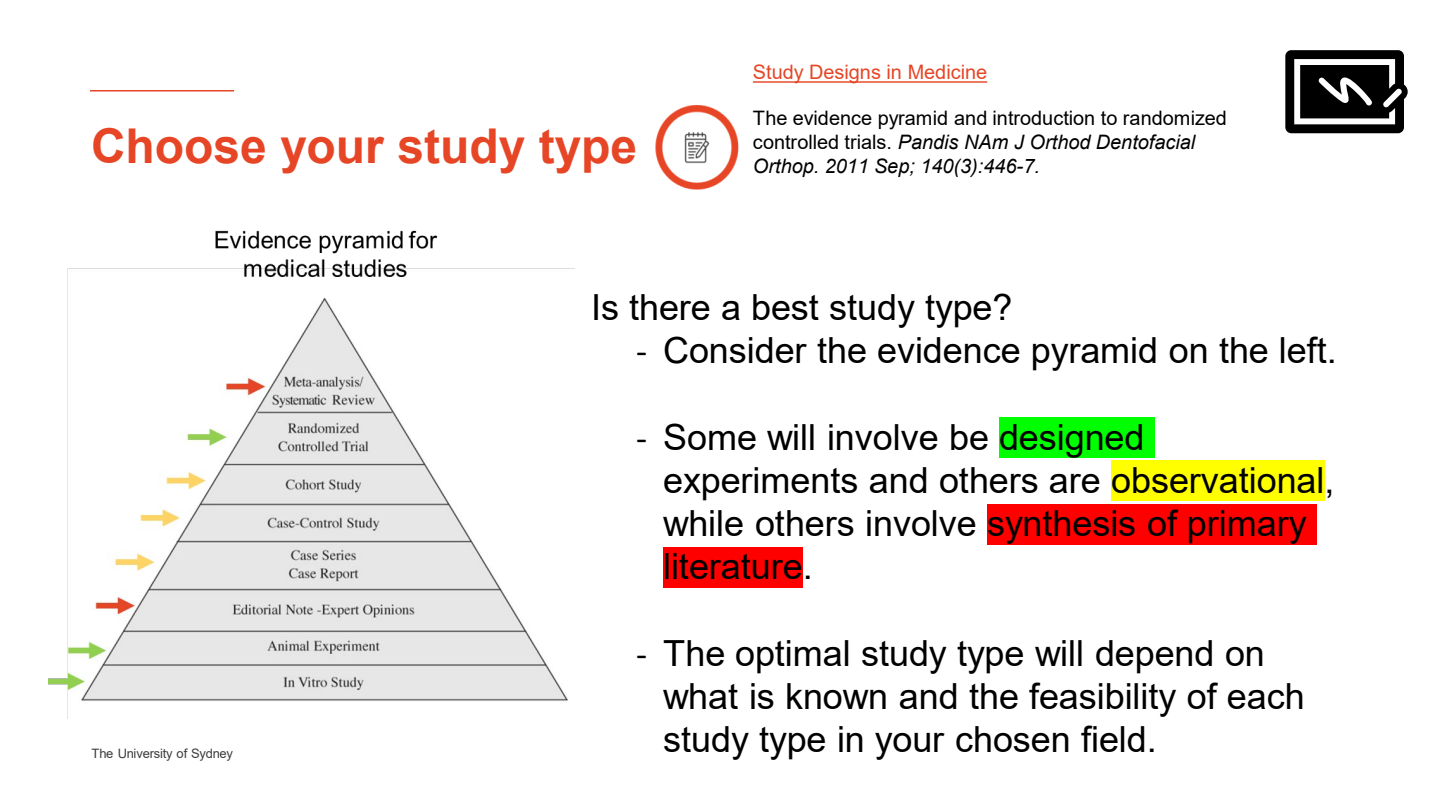
<style>
.page{position:relative;width:1440px;height:810px;background:#fff}
.page>*{position:absolute;margin:0;border:0;box-sizing:border-box;transform-origin:0 0}
.t1{font:700 48px "Arial";color:#e64626}
.t2{font:36px/43.2px "Arial";letter-spacing:-.005em;color:#000}
.t3{font:20px/24px "Arial";color:#000}
.t4{font:20px "Arial";color:#e64626}
.t5{font:13px "Arial";letter-spacing:-.02em;color:#3c3c3b}
.s1{font-style:italic}
.s2{font-family:"Calibri"}
</style>
<div class="page">
<hr style="left:90px;top:90px;width:144px;height:2px;background:#e64626">
<div style="left:999px;top:417px;width:156px;height:41px;background:#0f0"></div>
<div style="left:1111px;top:461px;width:214px;height:40px;background:#ff0"></div>
<div style="left:987px;top:504px;width:330px;height:40px;background:#f00"></div>
<div style="left:663px;top:547px;width:140px;height:40px;background:#f00"></div>
<img style="left:48px;top:230px;width:526px;height:489px">
<svg style="left:1285px;top:50px;width:123px;height:83px"></svg>
<svg style="left:753px;top:81px;width:234px;height:2px"></svg>
<img style="left:655px;top:105px;width:84px;height:85px">
<h2 class="t1" style="left:91px;top:112px;width:548px">Choose your study type</h2>
<p class="t4" style="left:753px;top:58px;width:236px">Study Designs in Medicine</p>
<p class="t3" style="left:753px;top:106px;width:475px">The evidence pyramid and introduction to randomized controlled trials. <span class="s1">Pandis NAm J Orthod Dentofacial<br>Orthop. 2011 Sep; 140(3):446-7.</span></p>
<p class="t2" style="left:564px;top:286px;width:450px"><span class="s2">-</span> Is there a best study type?</p>
<p class="t2" style="left:636px;top:329px;width:702px"><span class="s2">-</span> Consider the evidence pyramid on the left.</p>
<p class="t5" style="left:91px;top:744px;width:143px">The University of Sydney</p>
<p class="t2" style="left:663px;top:415px;width:673px;text-indent:-27px"><span class="s2">-</span> Some will involve be designed experiments and others are observational, while others involve synthesis of primary literature.</p>
<p class="t2" style="left:663px;top:631px;width:643px;text-indent:-27px"><span class="s2">-</span> The optimal study type will depend on what is known and the feasibility of each study type in your chosen field.</p>
</div>
